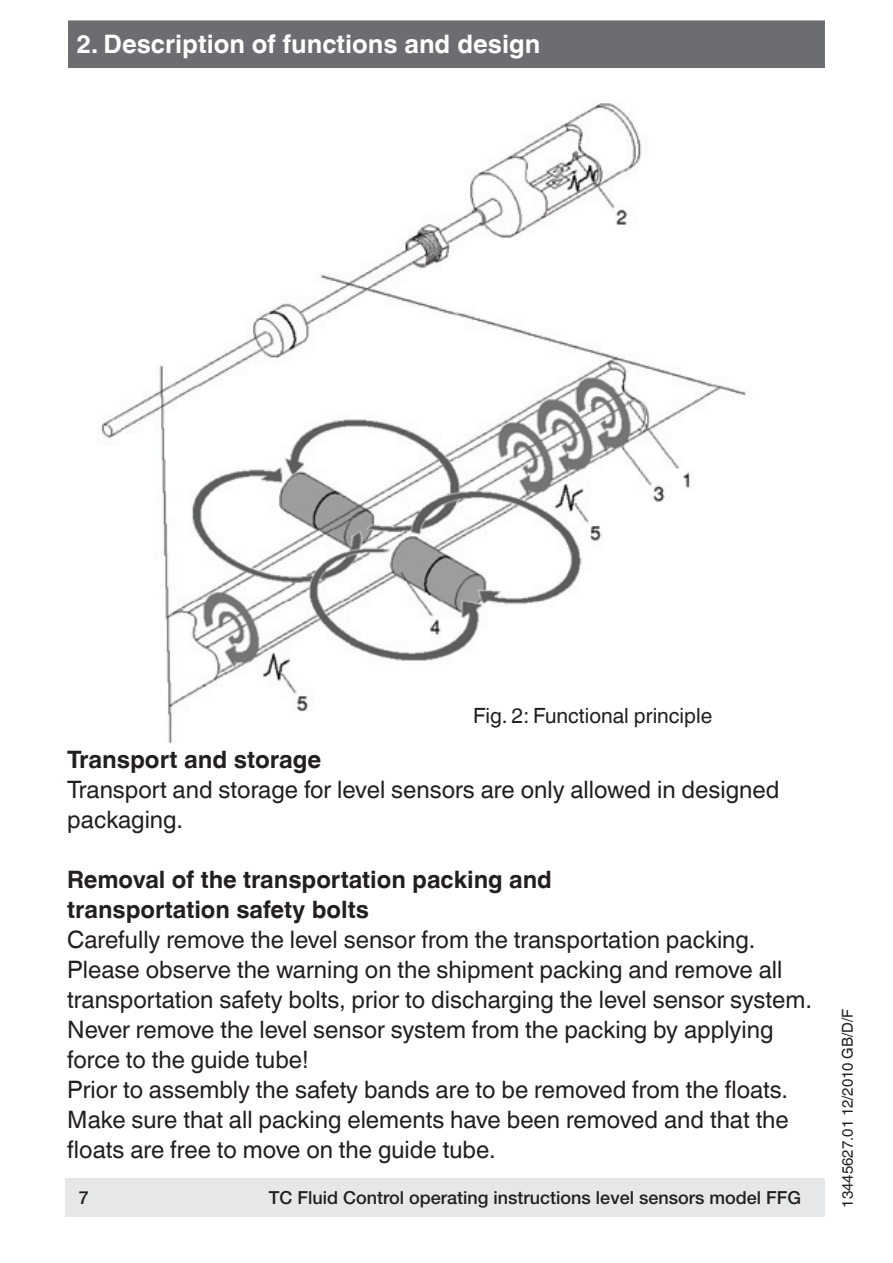
<style>
.page{position:relative;width:893px;height:1263px;background:#fff}
.page>*{position:absolute;margin:0;border:0;box-sizing:border-box;transform-origin:0 0}
.t1{font:700 25.5px "Helvetica World";color:#fff}
.t2{font:24px/30px "Helvetica World";color:#231f20}
.t3{font:21px "Helvetica World";color:#231f20}
.t4{font:700 21px "Helvetica World";color:#231f20}
.t5{font:500 18px "Helvetica Neue";color:#231f20}
.t6{font:18px "Helvetica World";color:#231f20}
.t7{font:15px "Helvetica World";color:#231f20}
.s1{font-weight:700}
</style>
<div class="page">
<div style="left:70px;top:22px;width:753px;height:45px;background:#6c6d70"></div>
<div style="left:68px;top:20px;width:757px;height:48px;border:3px solid #6c6d70"></div>
<img style="left:101px;top:103px;width:646px;height:640px">
<div style="left:66px;top:1178px;width:759px;height:38px;background:#e6e7e9"></div>
<p class="t1" style="left:77px;top:30px;width:465px">2. Description of functions and design</p>
<p class="t3" style="left:473px;top:703px;width:241px">Fig. 2: Functional principle</p>
<p class="t2" style="left:67px;top:744px;width:714px"><span class="s1">Transport and storage<br></span>Transport and storage for level sensors are only allowed in designed packaging.</p>
<p class="t2" style="left:67px;top:864px;width:746px"><span class="s1">Removal of the transportation packing and<br>transportation safety bolts<br></span>Carefully remove the level sensor from the transportation packing.<br>Please observe the warning on the shipment packing and remove all transportation safety bolts, prior to discharging the level sensor system.<br>Never remove the level sensor system from the packing by applying force to the guide tube!<br>Prior to assembly the safety bands are to be removed from the floats.<br>Make sure that all packing elements have been removed and that the floats are free to move on the guide tube.</p>
<p class="t5" style="left:79px;top:1187px;width:12px">7</p>
<p class="t5" style="left:269px;top:1187px;width:534px">TC Fluid Control operating instructions level sensors model FFG</p>
<p class="t4" style="left:81px;top:1187px;width:14px">8</p>
<p class="t6" style="left:395px;top:1189px;width:413px">WIKA operating instructions level sensor model FFG</p>
<p class="t7" style="left:839px;top:1208px;width:200px;rotate:-90deg">13445627.01 12/2010 GB/D/F</p>
</div>
